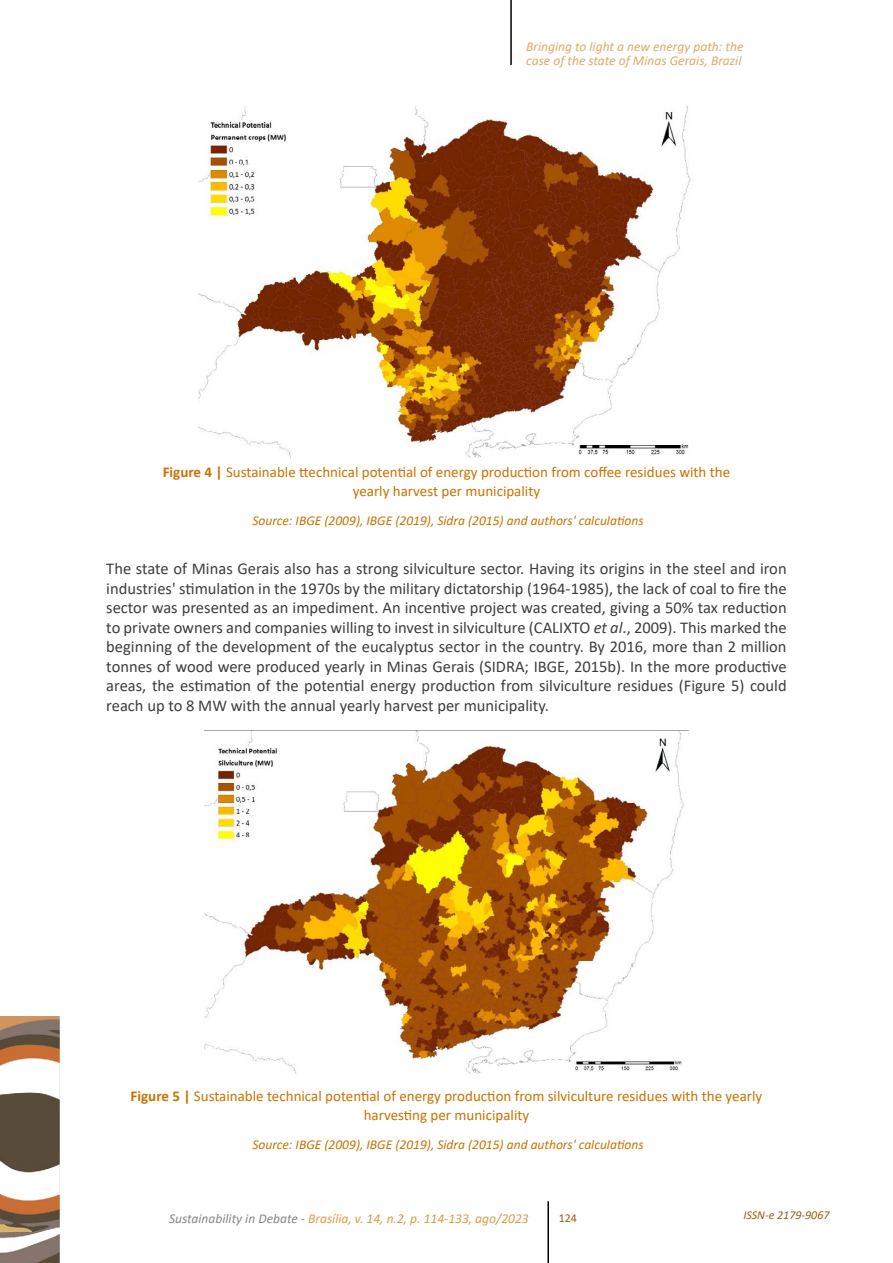
<style>
.page{position:relative;width:893px;height:1263px;background:#fff}
.page>*{position:absolute;margin:0;border:0;box-sizing:border-box;transform-origin:0 0}
.t1{font:16.5px/19.5px "Calibri";color:#3e3d40;text-align:justify}
.t2{font:15px/19.5px "Calibri";color:#c97300;text-align:center}
.t3{font:italic 13.5px "Calibri";color:#c97300}
.t4{font:italic 13.5px/13.5px "Calibri";color:#dfab66}
.t5{font:italic 13.5px "Calibri";color:#d99d4d}
.t6{font:italic 12px "Calibri";color:#995d19}
.t7{font:12px "Calibri";color:#995d19}
.s1{font-weight:700}
.s2{font-style:italic}
.s3{color:#87888a}
</style>
<div class="page">
<img style="left:0;top:1016px;width:60px;height:247px">
<hr style="left:510px;top:0;width:2px;height:65px;background:#000">
<hr style="left:547px;top:1201px;width:2px;height:62px;background:#000">
<img style="left:198px;top:106px;width:493px;height:351px">
<img style="left:204px;top:730px;width:484px;height:343px">
<p class="t4" style="left:526px;top:40px;width:219px">Bringing to light a new energy path: the case of the state of Minas Gerais, Brazil</p>
<p class="t2" style="left:163px;top:462px;width:569px"><span class="s1">Figure 4 |</span> Sustainable ttechnical potential of energy production from coffee residues with the yearly harvest per municipality</p>
<p class="t3" style="left:252px;top:511px;width:393px">Source: IBGE (2009), IBGE (2019), Sidra (2015) and authors' calculations</p>
<p class="t1" style="left:106px;top:559px;width:682px">The state of Minas Gerais also has a strong silviculture sector. Having its origins in the steel and iron industries' stimulation in the 1970s by the military dictatorship (1964-1985), the lack of coal to fire the sector was presented as an impediment. An incentive project was created, giving a 50% tax reduction to private owners and companies willing to invest in silviculture (CALIXTO <span class="s2">et al</span>., 2009). This marked the beginning of the development of the eucalyptus sector in the country. By 2016, more than 2 million tonnes of wood were produced yearly in Minas Gerais (SIDRA; IBGE, 2015b). In the more productive areas, the estimation of the potential energy production from silviculture residues (Figure 5) could reach up to 8 MW with the annual yearly harvest per municipality.</p>
<p class="t2" style="left:131px;top:1086px;width:633px"><span class="s1">Figure 5 |</span> Sustainable technical potential of energy production from silviculture residues with the yearly harvesting per municipality</p>
<p class="t3" style="left:252px;top:1135px;width:393px">Source: IBGE (2009), IBGE (2019), Sidra (2015) and authors' calculations</p>
<p class="t5" style="left:169px;top:1209px;width:361px"><span class="s3">Sustainability in Debate -</span> Brasília, v. 14, n.2, p. 114-133, ago/2023</p>
<p class="t7" style="left:559px;top:1209px;width:20px">124</p>
<p class="t6" style="left:743px;top:1206px;width:88px">ISSN-e 2179-9067</p>
</div>
